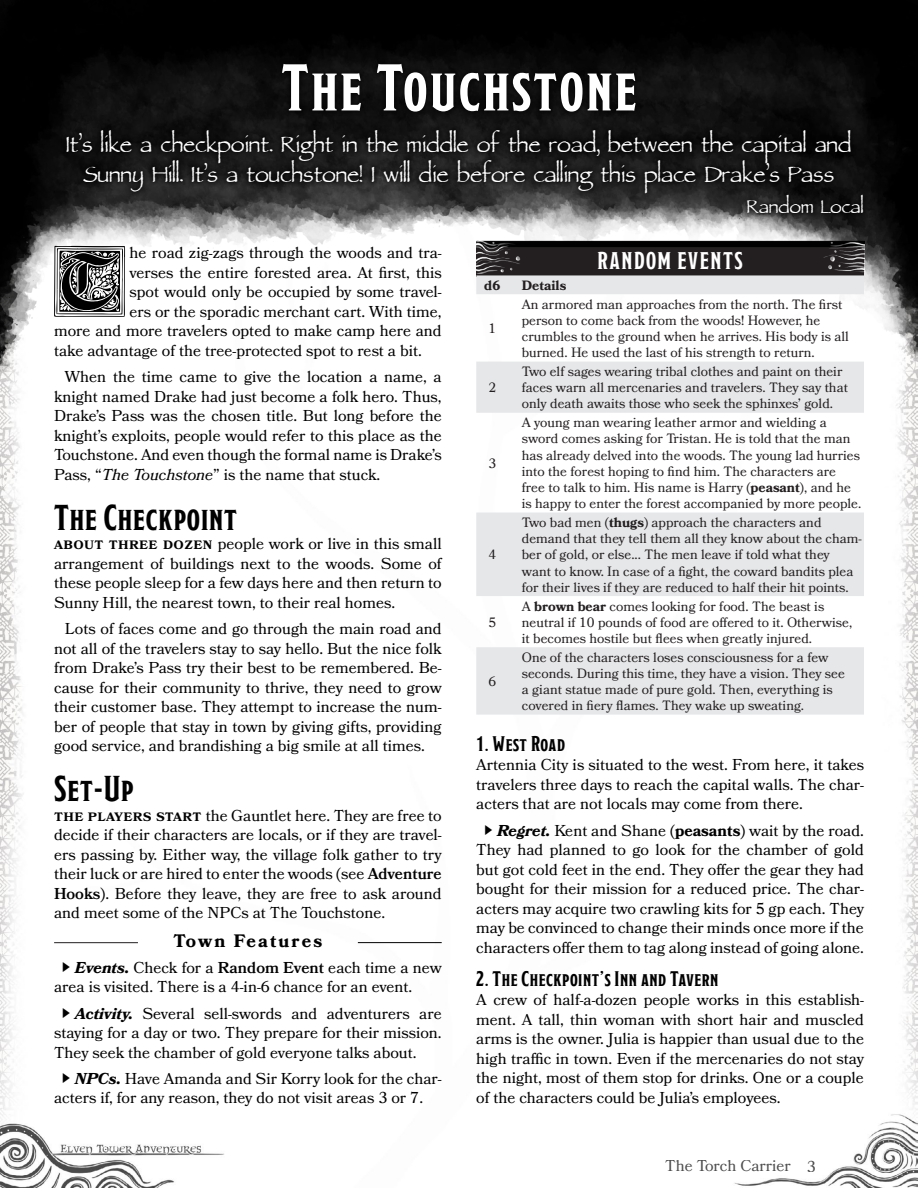
<style>
.page{position:relative;width:918px;height:1188px;background:#fff}
.page>*{position:absolute;margin:0;border:0;box-sizing:border-box;transform-origin:0 0}
.Drops_Caps{font:88.8px "Neugotische Initialen";color:#010101}
.Chapter_Header_-_for{font:700 66px "Modesto Condensed";letter-spacing:.04em;color:#fff}
.Epigraph{font:36px/30px "Parchment MF";color:#fff;text-align:center}
.Heading_1{font:36px "Modesto Condensed";letter-spacing:.025em;color:#010101}
.Epigraph_Author{font:30px "Parchment MF";color:#fff}
.Random_Encounters_Ta{font:700 24px "Modesto Condensed";letter-spacing:.06em;color:#fff}
.Heading_2{font:700 21px "Modesto Condensed";letter-spacing:.025em;color:#010101}
.Encounter_Level{font:700 18px "Bookmania";letter-spacing:.12em;color:#000}
.Core_Body_-_Indented{font:15.75px/19.5px "Bookmania";color:#010101;text-align:justify}
.Small_Caps_-_after_H{font:15.75px/19.5px "Bookmania";color:#010101;text-align:justify}
.Core_Body{font:15.75px/19.5px "Bookmania";color:#010101;text-align:justify}
.Drops_Caps-2{font:15.75px "Bookmania";color:#010101}
.Lines{font:13.5px/16.2px "Bookmania";color:#231f20}
.Lines-2{font:700 13.5px "Bookmania";color:#231f20}
.Numbers{font:13.5px "Bookmania";color:#231f20}
.Numbers-2{font:700 13.5px "Bookmania";color:#231f20}
.s1{font-style:italic}
.s2{font-weight:600;font-size:16.5px}
.s3{font-weight:600}
.s4{font-family:"Hira Kaku Pro W3";font-size:10.5px;color:#000}
.s5{font-weight:700;font-style:italic}
.s6{font-weight:700}
</style>
<div class="page">
<img style="left:0;top:395px;width:918px;height:793px">
<img style="left:0;top:0;width:918px;height:395px">
<div style="left:61px;top:124px;width:808px;height:96px;background:#010101;opacity:.75"></div>
<div style="left:276px;top:58px;width:366px;height:59px;background:#0a0a0a"></div>
<hr style="left:358px;top:942px;width:84px;height:1px;background:#000">
<hr style="left:54px;top:942px;width:84px;height:1px;background:#231f20">
<div style="left:476px;top:244px;width:388px;height:33px;background:#231f20"></div>
<svg style="left:476px;top:275px;width:388px;height:440px;fill:#ecedef"></svg>
<img style="left:476px;top:241px;width:388px;height:33px">
<p class="Chapter_Header_-_for" style="left:281px;top:55px;width:357px">The Touchstone</p>
<p class="Epigraph" style="left:66px;top:132px;width:787px">It’s like a checkpoint. Right in the middle of the road, between the capital and<br>Sunny Hill. It’s a touchstone! I will die before calling this place Drake’s Pass</p>
<p class="Epigraph_Author" style="left:747px;top:194px;width:118px">Random Local</p>
<p class="Drops_Caps" style="left:50px;top:234px;width:81px">T</p>
<p class="Drops_Caps-2" style="left:129px;top:244px;width:314px">he road zig-zags through the woods and tra-</p>
<p class="Drops_Caps-2" style="left:129px;top:263px;width:314px">verses the entire forested area. At first, this</p>
<p class="Drops_Caps-2" style="left:129px;top:283px;width:314px">spot would only be occupied by some travel-</p>
<p class="Drops_Caps-2" style="left:129px;top:302px;width:314px">ers or the sporadic merchant cart. With time,</p>
<p class="Drops_Caps-2" style="left:54px;top:322px;width:389px">more and more travelers opted to make camp here and</p>
<p class="Drops_Caps-2" style="left:54px;top:341px;width:369px">take advantage of the tree-protected spot to rest a bit.</p>
<p class="Core_Body_-_Indented" style="left:54px;top:367px;width:389px;text-indent:11px">When the time came to give the location a name, a knight named Drake had just become a folk hero. Thus, Drake’s Pass was the chosen title. But long before the knight’s exploits, people would refer to this place as the Touchstone. And even though the formal name is Drake’s Pass, “<span class="s1">The Touchstone</span>” is the name that stuck.</p>
<p class="Heading_1" style="left:54px;top:499px;width:184px">The Checkpoint</p>
<p class="Small_Caps_-_after_H" style="left:54px;top:534px;width:389px"><span class="s2">About three dozen</span> people work or live in this small arrangement of buildings next to the woods. Some of these people sleep for a few days here and then return to Sunny Hill, the nearest town, to their real homes.</p>
<p class="Core_Body_-_Indented" style="left:54px;top:619px;width:389px;text-indent:11px">Lots of faces come and go through the main road and not all of the travelers stay to say hello. But the nice folk from Drake’s Pass try their best to be remembered. Be&shy;cause for their community to thrive, they need to grow their customer base. They attempt to increase the num&shy;ber of people that stay in town by giving gifts, providing good service, and brandishing a big smile at all times.</p>
<p class="Heading_1" style="left:54px;top:771px;width:81px">Set-Up</p>
<p class="Small_Caps_-_after_H" style="left:54px;top:806px;width:389px"><span class="s2">The players start</span> the Gauntlet here. They are free to decide if their characters are locals, or if they are travel&shy;ers passing by. Either way, the village folk gather to try their luck or are hired to enter the woods (see <span class="s3">Adventure Hooks</span>). Before they leave, they are free to ask around and meet some of the NPCs at The Touchstone.</p>
<p class="Encounter_Level" style="left:174px;top:930px;width:150px">Town Features</p>
<p class="Core_Body_-_Indented" style="left:54px;top:958px;width:389px;text-indent:7px"><span class="s4">▶</span> <span class="s5">Events.</span> Check for a <span class="s3">Random Event</span> each time a new area is visited. There is a 4-in-6 chance for an event.</p>
<p class="Core_Body_-_Indented" style="left:54px;top:1004px;width:389px;text-indent:7px"><span class="s4">▶</span> <span class="s5">Activity.</span> Several sell-swords and adventurers are staying for a day or two. They prepare for their mission.<br>They seek the chamber of gold everyone talks about.</p>
<p class="Core_Body_-_Indented" style="left:54px;top:1069px;width:389px;text-indent:7px"><span class="s4">▶</span> <span class="s5">NPCs.</span> Have Amanda and Sir Korry look for the char&shy;acters if, for any reason, they do not visit areas 3 or 7.</p>
<p class="Random_Encounters_Ta" style="left:598px;top:249px;width:147px">RANDOM EVENTS</p>
<p class="Numbers-2" style="left:484px;top:277px;width:17px">d6</p>
<p class="Lines-2" style="left:522px;top:277px;width:46px">Details</p>
<p class="Numbers" style="left:488px;top:320px;width:9px">1</p>
<p class="Lines" style="left:522px;top:296px;width:329px">An armored man approaches from the north. The first person to come back from the woods! However, he crumbles to the ground when he arrives. His body is all burned. He used the last of his strength to return.</p>
<p class="Numbers" style="left:488px;top:380px;width:9px">2</p>
<p class="Numbers" style="left:488px;top:455px;width:9px">3</p>
<p class="Numbers" style="left:488px;top:547px;width:9px">4</p>
<p class="Numbers" style="left:488px;top:614px;width:9px">5</p>
<p class="Lines" style="left:522px;top:363px;width:328px">Two elf sages wearing tribal clothes and paint on their faces warn all mercenaries and travelers. They say that only death awaits those who seek the sphinxes’ gold.</p>
<p class="Lines" style="left:522px;top:414px;width:341px">A young man wearing leather armor and wielding a sword comes asking for Tristan. He is told that the man has already delved into the woods. The young lad hurries into the forest hoping to find him. The characters are free to talk to him. His name is Harry (<span class="s6">peasant</span>), and he is happy to enter the forest accompanied by more people.</p>
<p class="Lines" style="left:522px;top:514px;width:341px">Two bad men (<span class="s6">thugs</span>) approach the characters and demand that they tell them all they know about the cham&shy;ber of gold, or else... The men leave if told what they want to know. In case of a fight, the coward bandits plea for their lives if they are reduced to half their hit points.</p>
<p class="Lines" style="left:522px;top:598px;width:332px">A <span class="s6">brown bear</span> comes looking for food. The beast is neutral if 10 pounds of food are offered to it. Otherwise, it becomes hostile but flees when greatly injured.</p>
<p class="Lines" style="left:522px;top:649px;width:325px">One of the characters loses consciousness for a few seconds. During this time, they have a vision. They see a giant statue made of pure gold. Then, everything is covered in fiery flames. They wake up sweating.</p>
<p class="Heading_2" style="left:476px;top:733px;width:90px">1. West Road</p>
<p class="Core_Body" style="left:476px;top:755px;width:389px">Artennia City is situated to the west. From here, it takes travelers three days to reach the capital walls. The char&shy;acters that are not locals may come from there.</p>
<p class="Core_Body_-_Indented" style="left:476px;top:820px;width:389px;text-align:center"><span class="s4">▶</span> <span class="s5">Regret.</span> Kent and Shane (<span class="s6">peasants</span>) wait by the road.<br>They had planned to go look for the chamber of gold but got cold feet in the end. They offer the gear they had bought for their mission for a reduced price. The char&shy;acters may acquire two crawling kits for 5 gp each. They may be convinced to change their minds once more if the characters offer them to tag along instead of going alone.</p>
<p class="Heading_2" style="left:476px;top:968px;width:244px">2. The Checkpoint’s Inn and Tavern</p>
<p class="Core_Body" style="left:476px;top:990px;width:389px">A crew of half-a-dozen people works in this establish&shy;ment. A tall, thin woman with short hair and muscled arms is the owner. Julia is happier than usual due to the high traffic in town. Even if the mercenaries do not stay the night, most of them stop for drinks. One or a couple of the characters could be Julia’s employees.</p>
<p class="Numbers" style="left:488px;top:673px;width:9px">6</p>
<p class="Core_Body_-_Indented" style="left:665px;top:1156px;width:152px">The Torch Carrier 3</p>
</div>
